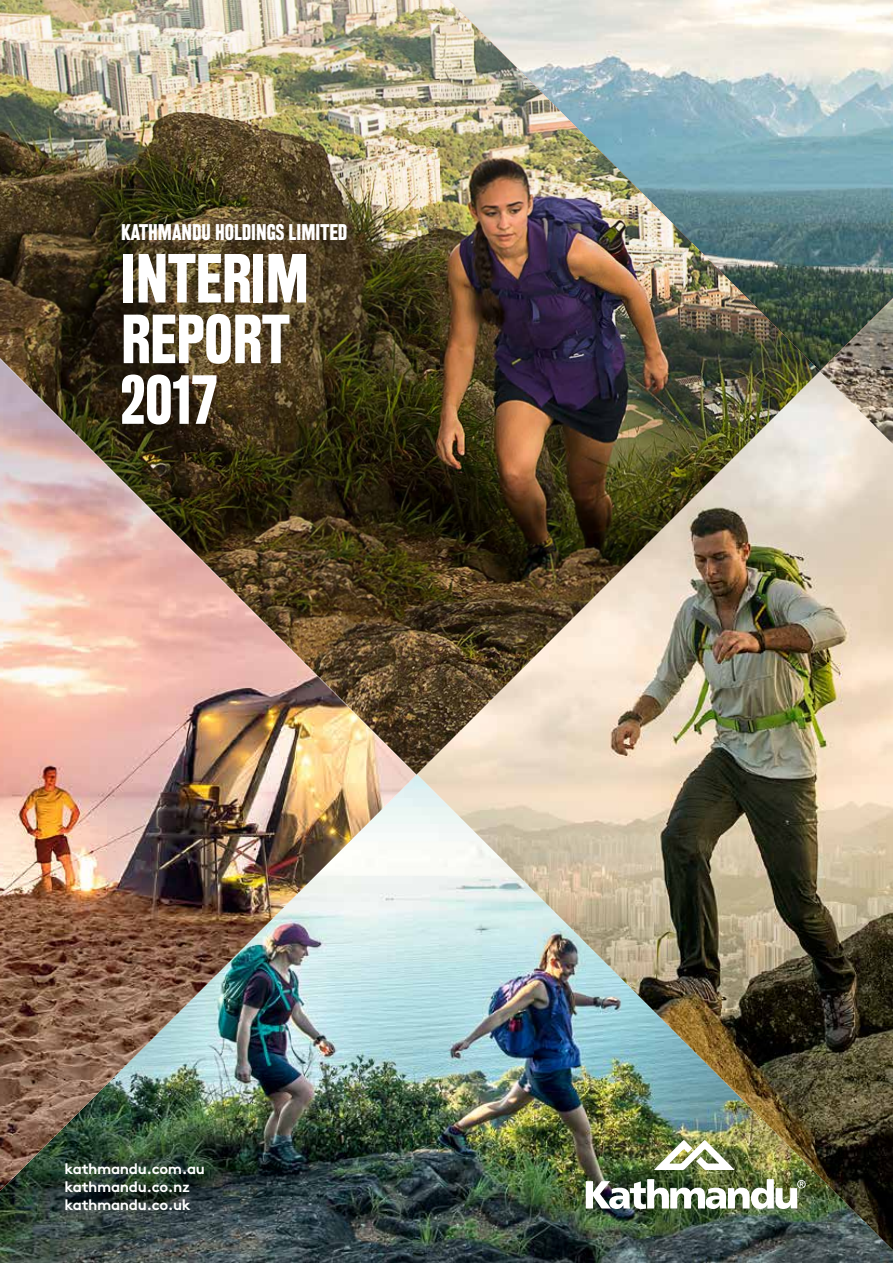
<style>
.page{position:relative;width:893px;height:1263px;background:#fff}
.page>*{position:absolute;margin:0;border:0;box-sizing:border-box;transform-origin:0 0}
.t1{font:500 condensed 60.6px/60.6px "Rhode";color:#fff}
.t2{font:500 condensed 19.95px "Rhode";color:#fff}
.t3{font:700 15px/18.3px "Brown Std";letter-spacing:-.025em;color:#fff}
</style>
<div class="page">
<img style="left:820px;top:444px;width:73px;height:330px">
<img style="left:0;top:774px;width:893px;height:489px">
<img style="left:0;top:0;width:820px;height:775px">
<img style="left:0;top:359px;width:416px;height:832px">
<img style="left:448px;top:0;width:445px;height:371px">
<img style="left:820px;top:298px;width:73px;height:146px">
<img style="left:586px;top:1179px;width:220px;height:30px">
<img style="left:654px;top:1140px;width:80px;height:30px">
<h2 class="t2" style="left:121px;top:220px;width:228px">KATHMANDU HOLDINGS LIMITED</h2>
<h1 class="t1" style="left:121px;top:250px;width:189px">INTERIM<br>REPORT<br>2017</h1>
<p class="t3" style="left:64px;top:1159px;width:142px">kathmandu.com.au kathmandu.co.nz kathmandu.co.uk</p>
</div>
